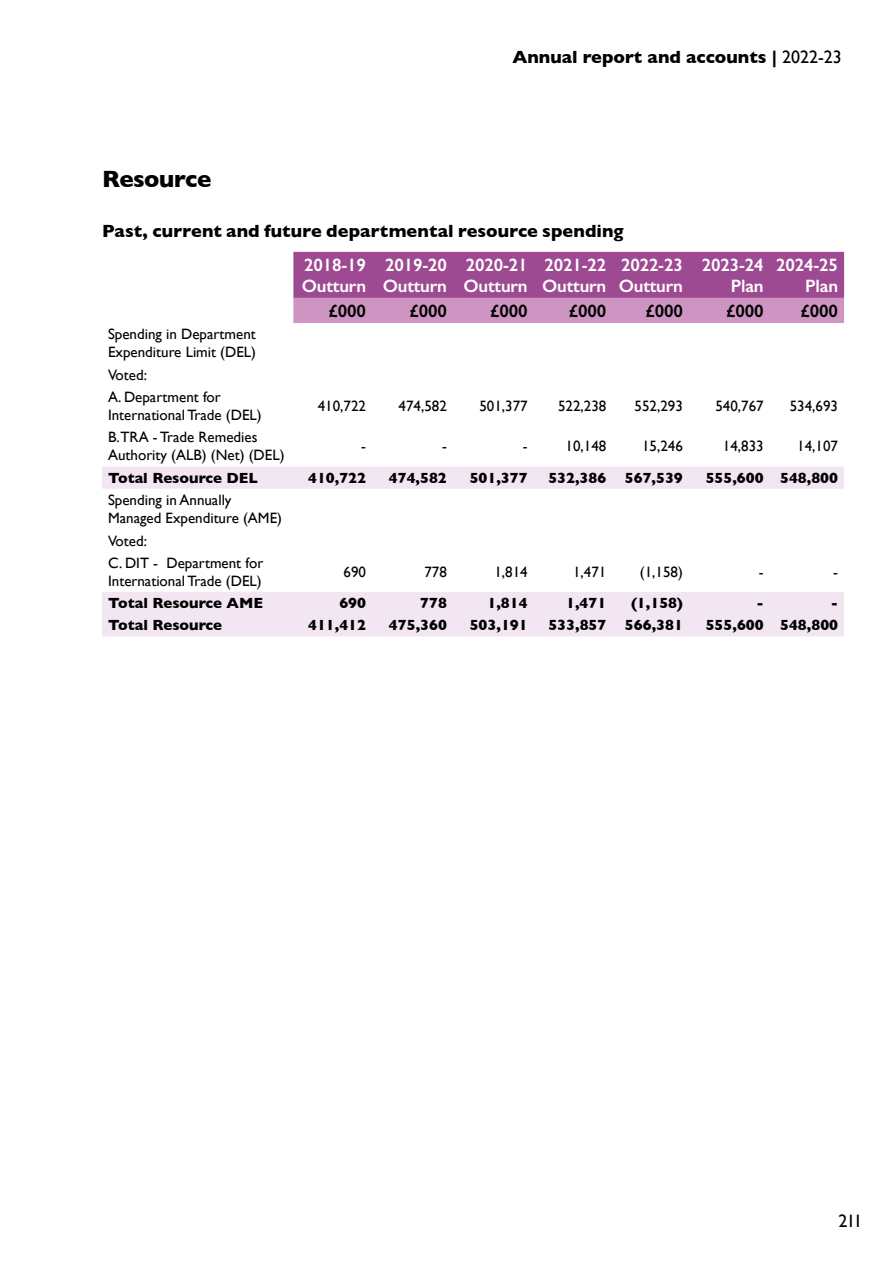
<style>
.page{position:relative;width:893px;height:1263px;background:#fff}
.page>*{position:absolute;margin:0;border:0;box-sizing:border-box;transform-origin:0 0}
.HEAD_5{font:700 24px "Gill Sans";letter-spacing:-.02em;color:#000}
.Table_Head_Small{font:600 18px/21px "Gill Sans";letter-spacing:-.01em;color:#fff}
.HEAD_6{font:700 18px "Gill Sans";letter-spacing:.005em;color:#000}
.Table_Head_Small-2{font:600 18px "Gill Sans";letter-spacing:-.01em;color:#000}
.t1{font:18px "Gill Sans";color:#000}
.table_cell_left_small{font:15px/18px "Gill Sans";color:#000}
.table_cell_right_small{font:700 15px "Gill Sans";color:#000}
.table_cell_right_small-2{font:15px "Gill Sans";color:#000}
.table_cell_left_small-2{font:700 15px "Gill Sans";color:#000}
.s1{font-weight:400}
</style>
<div class="page">
<svg style="left:293px;top:252px;width:551px;height:71px;background:#af64a3"></svg>
<svg style="left:102px;top:466px;width:742px;height:170px"></svg>
<p class="HEAD_6" style="left:512px;top:43px;width:331px">Annual report and accounts | <span class="s1">2022-23</span></p>
<h5 class="HEAD_5" style="left:102px;top:159px;width:111px">Resource</h5>
<h6 class="HEAD_6" style="left:102px;top:217px;width:523px">Past, current and future departmental resource spending</h6>
<p class="Table_Head_Small" style="left:302px;top:254px;width:66px">2018‑19<br>Outturn</p>
<p class="Table_Head_Small" style="left:383px;top:254px;width:66px">2019‑20<br>Outturn</p>
<p class="Table_Head_Small" style="left:463px;top:254px;width:66px">2020‑21<br>Outturn</p>
<p class="Table_Head_Small" style="left:542px;top:254px;width:66px">2021‑22<br>Outturn</p>
<p class="Table_Head_Small" style="left:619px;top:254px;width:66px">2022-23<br>Outturn</p>
<p class="Table_Head_Small" style="left:702px;top:254px;width:63px;text-align:right">2023-24<br>Plan</p>
<p class="Table_Head_Small" style="left:776px;top:254px;width:63px;text-align:right">2024-25<br>Plan</p>
<p class="Table_Head_Small-2" style="left:329px;top:300px;width:39px">£000</p>
<p class="Table_Head_Small-2" style="left:409px;top:300px;width:39px">£000</p>
<p class="Table_Head_Small-2" style="left:490px;top:300px;width:39px">£000</p>
<p class="Table_Head_Small-2" style="left:569px;top:300px;width:39px">£000</p>
<p class="Table_Head_Small-2" style="left:645px;top:300px;width:39px">£000</p>
<p class="Table_Head_Small-2" style="left:726px;top:300px;width:39px">£000</p>
<p class="Table_Head_Small-2" style="left:801px;top:300px;width:39px">£000</p>
<p class="table_cell_left_small" style="left:108px;top:325px;width:150px">Spending in Department<br>Expenditure Limit (DEL)</p>
<p class="table_cell_left_small" style="left:108px;top:365px;width:40px">Voted:</p>
<p class="table_cell_left_small" style="left:108px;top:388px;width:155px">A. Department for<br>International Trade (DEL)</p>
<p class="table_cell_right_small-2" style="left:318px;top:397px;width:50px">410,722</p>
<p class="table_cell_right_small-2" style="left:399px;top:397px;width:50px">474,582</p>
<p class="table_cell_right_small-2" style="left:479px;top:397px;width:50px">501,377</p>
<p class="table_cell_right_small-2" style="left:558px;top:397px;width:50px">522,238</p>
<p class="table_cell_right_small-2" style="left:635px;top:397px;width:50px">552,293</p>
<p class="table_cell_right_small-2" style="left:715px;top:397px;width:50px">540,767</p>
<p class="table_cell_right_small-2" style="left:790px;top:397px;width:50px">534,693</p>
<p class="table_cell_left_small" style="left:108px;top:428px;width:178px">B.TRA - Trade Remedies<br>Authority (ALB) (Net) (DEL)</p>
<p class="table_cell_right_small-2" style="left:361px;top:438px;width:6px">-</p>
<p class="table_cell_right_small-2" style="left:442px;top:438px;width:6px">-</p>
<p class="table_cell_right_small-2" style="left:523px;top:438px;width:6px">-</p>
<p class="table_cell_right_small-2" style="left:566px;top:438px;width:42px">10,148</p>
<p class="table_cell_right_small-2" style="left:642px;top:438px;width:42px">15,246</p>
<p class="table_cell_right_small-2" style="left:723px;top:438px;width:42px">14,833</p>
<p class="table_cell_right_small-2" style="left:797px;top:438px;width:42px">14,107</p>
<p class="table_cell_left_small-2" style="left:108px;top:466px;width:151px">Total Resource DEL</p>
<p class="table_cell_right_small" style="left:308px;top:466px;width:59px">410,722</p>
<p class="table_cell_right_small" style="left:389px;top:466px;width:59px">474,582</p>
<p class="table_cell_right_small" style="left:470px;top:466px;width:59px">501,377</p>
<p class="table_cell_right_small" style="left:548px;top:466px;width:59px">532,386</p>
<p class="table_cell_right_small" style="left:625px;top:466px;width:59px">567,539</p>
<p class="table_cell_right_small" style="left:706px;top:466px;width:59px">555,600</p>
<p class="table_cell_right_small" style="left:780px;top:466px;width:59px">548,800</p>
<p class="table_cell_left_small" style="left:108px;top:491px;width:175px">Spending in Annually<br>Managed Expenditure (AME)</p>
<p class="table_cell_left_small" style="left:108px;top:531px;width:40px">Voted:</p>
<p class="table_cell_left_small" style="left:108px;top:554px;width:157px">C. DIT - Department for<br>International Trade (DEL)</p>
<p class="table_cell_right_small-2" style="left:344px;top:563px;width:24px">690</p>
<p class="table_cell_right_small-2" style="left:424px;top:563px;width:24px">778</p>
<p class="table_cell_right_small-2" style="left:494px;top:563px;width:35px">1,814</p>
<p class="table_cell_right_small-2" style="left:573px;top:563px;width:35px">1,471</p>
<p class="table_cell_right_small-2" style="left:640px;top:563px;width:44px">(1,158)</p>
<p class="table_cell_right_small-2" style="left:759px;top:563px;width:6px">-</p>
<p class="table_cell_right_small-2" style="left:833px;top:563px;width:6px">-</p>
<p class="table_cell_left_small-2" style="left:108px;top:591px;width:157px">Total Resource AME</p>
<p class="table_cell_right_small" style="left:339px;top:591px;width:28px">690</p>
<p class="table_cell_right_small" style="left:420px;top:591px;width:28px">778</p>
<p class="table_cell_right_small" style="left:488px;top:591px;width:42px">1,814</p>
<p class="table_cell_right_small" style="left:566px;top:591px;width:42px">1,471</p>
<p class="table_cell_right_small" style="left:631px;top:591px;width:53px">(1,158)</p>
<p class="table_cell_right_small" style="left:756px;top:591px;width:9px">-</p>
<p class="table_cell_right_small" style="left:831px;top:591px;width:9px">-</p>
<p class="table_cell_left_small-2" style="left:108px;top:613px;width:115px">Total Resource</p>
<p class="table_cell_right_small" style="left:308px;top:613px;width:59px">411,412</p>
<p class="table_cell_right_small" style="left:389px;top:613px;width:59px">475,360</p>
<p class="table_cell_right_small" style="left:470px;top:613px;width:59px">503,191</p>
<p class="table_cell_right_small" style="left:548px;top:613px;width:59px">533,857</p>
<p class="table_cell_right_small" style="left:625px;top:613px;width:59px">566,381</p>
<p class="table_cell_right_small" style="left:706px;top:613px;width:59px">555,600</p>
<p class="table_cell_right_small" style="left:780px;top:613px;width:59px">548,800</p>
<p class="t1" style="left:838px;top:1210px;width:25px">211</p>
</div>
